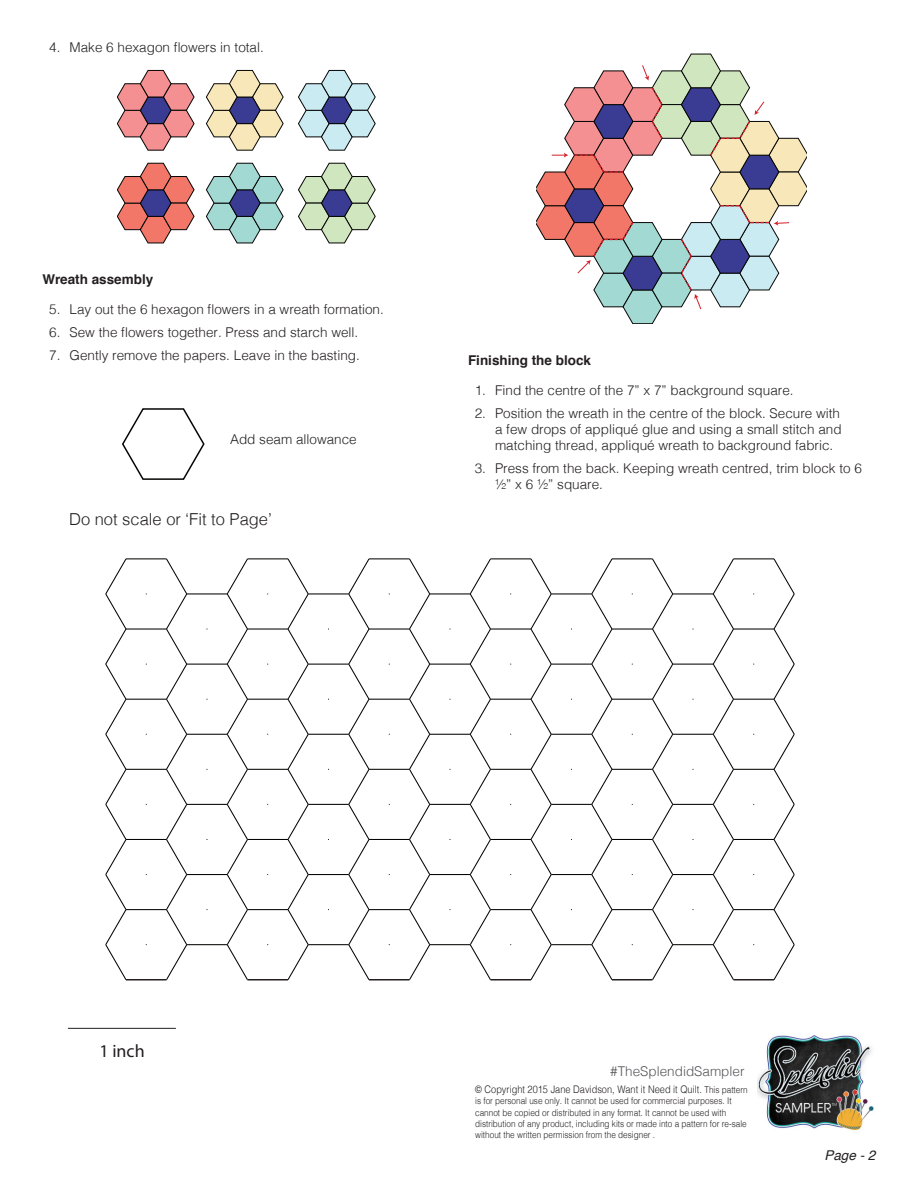
<style>
.page{position:relative;width:918px;height:1188px;background:#fff}
.page>*{position:absolute;margin:0;border:0;box-sizing:border-box;transform-origin:0 0}
.t1{font:18px "Myriad Pro";color:#231f20}
.t2{font:300 16.5px "Helvetica";color:#231f20}
.t3{font:300 13.5px/16.2px "Helvetica";color:#231f20;text-align:justify}
.PatternHeading{font:700 13.5px "Helvetica";color:#231f20}
.t4{font:300 13.5px "Helvetica";color:#56575b}
.t5{font:italic 13.5px "Helvetica";color:#231f20}
.t6{font:300 10.5px "Helvetica";color:#231f20;scale:.88 1}
.t7{font:300 9.3px/11.1px "Helvetica";color:#231f20;scale:.88 1}
.s1{font-weight:400}
.s2{font-size:9.3px}
</style>
<div class="page">
<svg style="left:298px;top:163px;width:78px;height:80px"></svg>
<svg style="left:206px;top:70px;width:77px;height:80px"></svg>
<svg style="left:117px;top:70px;width:77px;height:80px"></svg>
<svg style="left:117px;top:163px;width:77px;height:80px"></svg>
<svg style="left:206px;top:163px;width:77px;height:80px"></svg>
<svg style="left:298px;top:70px;width:78px;height:80px"></svg>
<svg style="left:537px;top:54px;width:270px;height:270px"></svg>
<img style="left:757px;top:1035px;width:117px;height:96px">
<hr style="left:68px;top:1028px;width:108px;height:1px;background:#231f20">
<hr style="left:126px;top:909px;width:41px;height:1px;background:#050504">
<hr style="left:126px;top:839px;width:41px;height:1px;background:#050504">
<hr style="left:126px;top:769px;width:41px;height:1px;background:#050504">
<hr style="left:126px;top:699px;width:41px;height:1px;background:#050504">
<hr style="left:126px;top:629px;width:41px;height:1px;background:#050504">
<svg style="left:165px;top:559px;width:23px;height:421px"></svg>
<hr style="left:126px;top:558px;width:41px;height:1px;background:#050504">
<svg style="left:105px;top:558px;width:22px;height:422px"></svg>
<hr style="left:248px;top:909px;width:40px;height:1px;background:#050504">
<hr style="left:248px;top:839px;width:40px;height:1px;background:#050504">
<hr style="left:248px;top:769px;width:40px;height:1px;background:#050504">
<hr style="left:248px;top:699px;width:40px;height:1px;background:#050504">
<hr style="left:248px;top:629px;width:40px;height:1px;background:#050504">
<svg style="left:287px;top:558px;width:23px;height:422px"></svg>
<hr style="left:248px;top:558px;width:40px;height:1px;background:#050504">
<svg style="left:226px;top:558px;width:23px;height:423px"></svg>
<hr style="left:369px;top:909px;width:41px;height:1px;background:#050504">
<hr style="left:369px;top:839px;width:41px;height:1px;background:#050504">
<hr style="left:369px;top:769px;width:41px;height:1px;background:#050504">
<hr style="left:369px;top:699px;width:41px;height:1px;background:#050504">
<hr style="left:369px;top:629px;width:41px;height:1px;background:#050504">
<svg style="left:408px;top:559px;width:23px;height:421px"></svg>
<hr style="left:369px;top:558px;width:41px;height:1px;background:#050504">
<svg style="left:347px;top:558px;width:23px;height:422px"></svg>
<hr style="left:491px;top:909px;width:40px;height:1px;background:#050504">
<hr style="left:491px;top:839px;width:40px;height:1px;background:#050504">
<hr style="left:491px;top:769px;width:40px;height:1px;background:#050504">
<hr style="left:491px;top:699px;width:40px;height:1px;background:#050504">
<hr style="left:491px;top:629px;width:40px;height:1px;background:#050504">
<svg style="left:530px;top:558px;width:23px;height:422px"></svg>
<hr style="left:491px;top:558px;width:40px;height:1px;background:#050504">
<svg style="left:469px;top:558px;width:23px;height:423px"></svg>
<hr style="left:612px;top:909px;width:41px;height:1px;background:#050504">
<hr style="left:612px;top:839px;width:41px;height:1px;background:#050504">
<hr style="left:612px;top:769px;width:41px;height:1px;background:#050504">
<hr style="left:612px;top:699px;width:41px;height:1px;background:#050504">
<hr style="left:612px;top:629px;width:41px;height:1px;background:#050504">
<svg style="left:651px;top:559px;width:23px;height:421px"></svg>
<hr style="left:612px;top:558px;width:41px;height:1px;background:#050504">
<svg style="left:590px;top:558px;width:23px;height:422px"></svg>
<hr style="left:734px;top:909px;width:40px;height:1px;background:#050504">
<hr style="left:734px;top:839px;width:40px;height:1px;background:#050504">
<hr style="left:734px;top:769px;width:40px;height:1px;background:#050504">
<hr style="left:734px;top:699px;width:40px;height:1px;background:#050504">
<hr style="left:734px;top:629px;width:40px;height:1px;background:#050504">
<svg style="left:773px;top:558px;width:22px;height:422px"></svg>
<hr style="left:734px;top:558px;width:40px;height:1px;background:#050504">
<svg style="left:712px;top:558px;width:23px;height:423px"></svg>
<hr style="left:187px;top:944px;width:40px;height:1px;background:#050504">
<hr style="left:187px;top:874px;width:40px;height:1px;background:#050504">
<hr style="left:187px;top:804px;width:40px;height:1px;background:#050504">
<hr style="left:187px;top:734px;width:40px;height:1px;background:#050504">
<hr style="left:187px;top:664px;width:40px;height:1px;background:#050504">
<hr style="left:187px;top:593px;width:40px;height:1px;background:#050504">
<hr style="left:308px;top:944px;width:41px;height:1px;background:#050504">
<hr style="left:308px;top:874px;width:41px;height:1px;background:#050504">
<hr style="left:308px;top:804px;width:41px;height:1px;background:#050504">
<hr style="left:308px;top:734px;width:41px;height:1px;background:#050504">
<hr style="left:308px;top:664px;width:41px;height:1px;background:#050504">
<hr style="left:308px;top:593px;width:41px;height:1px;background:#050504">
<hr style="left:430px;top:944px;width:40px;height:1px;background:#050504">
<hr style="left:430px;top:874px;width:40px;height:1px;background:#050504">
<hr style="left:430px;top:804px;width:40px;height:1px;background:#050504">
<hr style="left:430px;top:734px;width:40px;height:1px;background:#050504">
<hr style="left:430px;top:664px;width:40px;height:1px;background:#050504">
<hr style="left:430px;top:593px;width:40px;height:1px;background:#050504">
<hr style="left:551px;top:944px;width:41px;height:1px;background:#050504">
<hr style="left:551px;top:874px;width:41px;height:1px;background:#050504">
<hr style="left:551px;top:804px;width:41px;height:1px;background:#050504">
<hr style="left:551px;top:734px;width:41px;height:1px;background:#050504">
<hr style="left:551px;top:664px;width:41px;height:1px;background:#050504">
<hr style="left:551px;top:593px;width:41px;height:1px;background:#050504">
<hr style="left:673px;top:944px;width:40px;height:1px;background:#050504">
<hr style="left:673px;top:874px;width:40px;height:1px;background:#050504">
<hr style="left:673px;top:804px;width:40px;height:1px;background:#050504">
<hr style="left:673px;top:734px;width:40px;height:1px;background:#050504">
<hr style="left:673px;top:664px;width:40px;height:1px;background:#050504">
<hr style="left:673px;top:593px;width:40px;height:1px;background:#050504">
<hr style="left:126px;top:979px;width:41px;height:2px;background:#231f20">
<hr style="left:248px;top:979px;width:40px;height:2px;background:#231f20">
<hr style="left:369px;top:979px;width:41px;height:2px;background:#231f20">
<hr style="left:491px;top:979px;width:40px;height:2px;background:#231f20">
<hr style="left:612px;top:979px;width:41px;height:2px;background:#231f20">
<hr style="left:734px;top:979px;width:40px;height:2px;background:#231f20">
<svg style="left:122px;top:408px;width:83px;height:72px"></svg>
<p class="t3" style="left:49px;top:38px;width:216px">4. Make 6 hexagon flowers in total.</p>
<p class="PatternHeading" style="left:43px;top:269px;width:112px">Wreath assembly</p>
<p class="t3" style="left:49px;top:300px;width:336px">5. Lay out the 6 hexagon flowers in a wreath formation.</p>
<p class="t3" style="left:49px;top:323px;width:311px">6. Sew the flowers together. Press and starch well.</p>
<p class="t3" style="left:49px;top:346px;width:312px">7. Gently remove the papers. Leave in the basting.</p>
<p class="PatternHeading" style="left:468px;top:350px;width:125px">Finishing the block</p>
<p class="t3" style="left:475px;top:381px;width:320px">1. Find the centre of the 7” x 7” background square.</p>
<p class="t3" style="left:495px;top:404px;width:348px;text-indent:-20px">2. Position the wreath in the centre of the block. Secure with a few drops of appliqué glue and using a small stitch and matching thread, appliqué wreath to background fabric.</p>
<p class="t3" style="left:495px;top:459px;width:368px;text-indent:-20px">3. Press from the back. Keeping wreath centred, trim block to 6 ½” x 6 ½” square.</p>
<p class="t3" style="left:230px;top:430px;width:128px">Add seam allowance</p>
<p class="t2" style="left:69px;top:505px;width:204px">Do not scale or ‘Fit to Page’</p>
<p class="t1" style="left:99px;top:1040px;width:47px">1 inch</p>
<p class="t4" style="left:610px;top:1060px;width:136px">#TheSplendidSampler</p>
<p class="t6" style="left:475px;top:1081px;width:311px"><span class="s1">©</span> Copyright 2015 Jane Davidson, Want it Need it Quilt. <span class="s2">This pattern</span></p>
<p class="t7" style="left:475px;top:1095px;width:310px">is for personal use only. It cannot be used for commercial purposes. It cannot be copied or distributed in any format. It cannot be used with distribution of any product, including kits or made into a pattern for re-sale without the written permission from the designer .</p>
<p class="t5" style="left:824px;top:1144px;width:53px">Page - 2</p>
</div>
